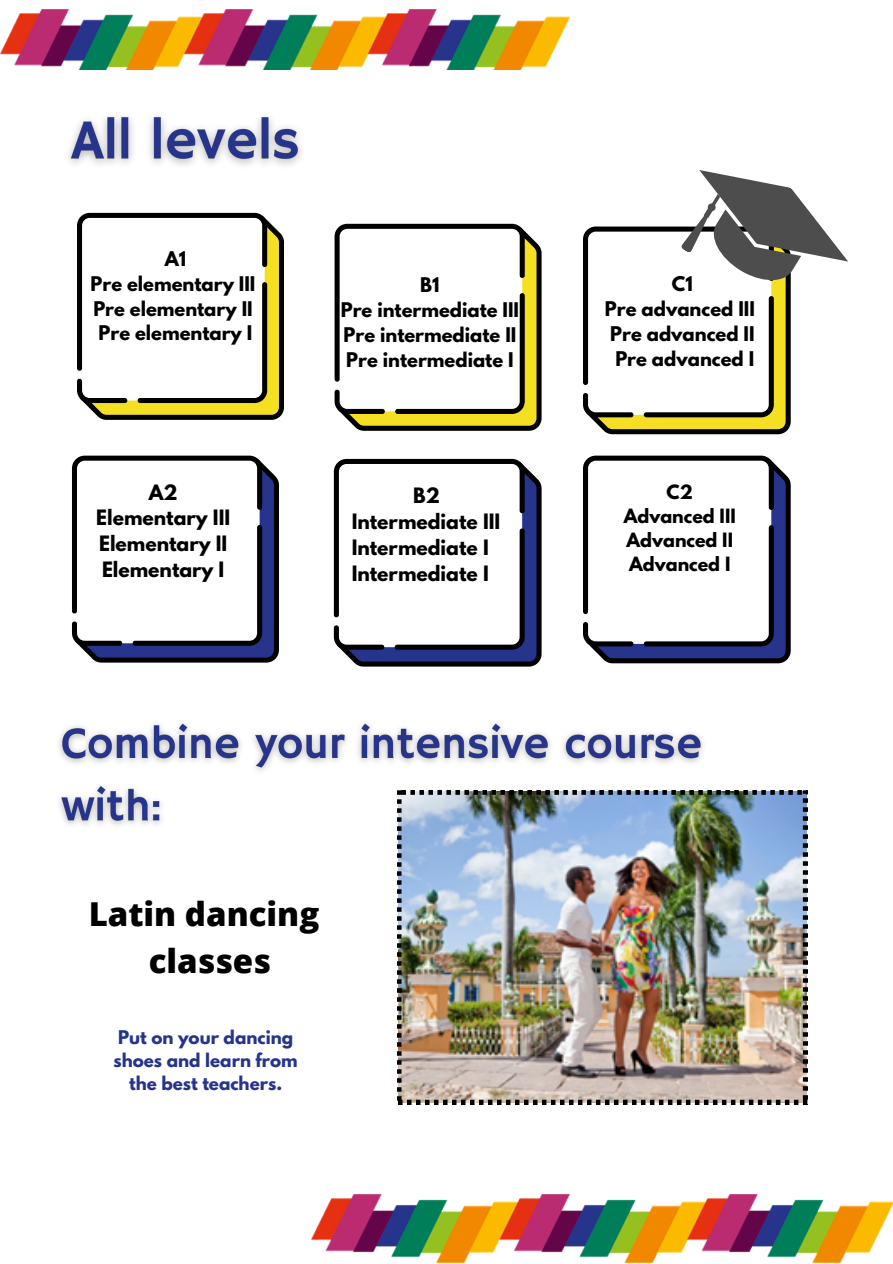
<style>
.page{position:relative;width:893px;height:1264px;background:#fff}
.page>*{position:absolute;margin:0;border:0;box-sizing:border-box;transform-origin:0 0}
.t1{font:800 33px "Open Sans";color:#000}
.t2{font:700 18.75px/26px "League Spartan";color:#000}
.t3{font:700 18px "League Spartan";color:#000}
.t4{font:700 17.85px/24.8px "League Spartan";color:#000}
.t5{font:700 17.4px/24px "League Spartan";color:#000}
.t6{font:700 16.65px/23px "League Spartan";color:#26348b;text-align:center}
.s1{font-style:inherit}
</style>
<div class="page">
<img style="left:0;top:10px;width:569px;height:59px">
<img style="left:68px;top:116px;width:234px;height:50px">
<svg style="left:77px;top:213px;width:207px;height:207px"></svg>
<svg style="left:72px;top:455px;width:207px;height:207px"></svg>
<svg style="left:334px;top:224px;width:207px;height:207px"></svg>
<svg style="left:334px;top:459px;width:207px;height:207px"></svg>
<svg style="left:583px;top:455px;width:207px;height:208px"></svg>
<svg style="left:583px;top:170px;width:265px;height:264px"></svg>
<img style="left:397px;top:790px;width:410px;height:314px">
<img style="left:59px;top:723px;width:652px;height:113px">
<img style="left:312px;top:1194px;width:580px;height:68px">
<p class="t4" style="left:165px;top:249px;width:23px">A1</p>
<p class="t4" style="left:91px;top:274px;width:166px">Pre elementary III</p>
<p class="t4" style="left:93px;top:298px;width:161px">Pre elementary II</p>
<p class="t4" style="left:98px;top:323px;width:155px">Pre elementary I</p>
<p class="t2" style="left:149px;top:481px;width:30px">A2</p>
<p class="t2" style="left:96px;top:507px;width:135px">Elementary III</p>
<p class="t2" style="left:99px;top:533px;width:130px">Elementary II</p>
<p class="t2" style="left:102px;top:559px;width:124px">Elementary I</p>
<p class="t4" style="left:420px;top:275px;width:21px">B1</p>
<p class="t4" style="left:341px;top:300px;width:180px">Pre intermediate III<br>Pre intermediate II<br>Pre intermediate I</p>
<p class="t3" style="left:671px;top:275px;width:22px">C1</p>
<p class="t3" style="left:605px;top:300px;width:151px">Pre advanced III</p>
<p class="t3" style="left:610px;top:324px;width:146px">Pre advanced II</p>
<p class="t3" style="left:615px;top:349px;width:140px">Pre advanced I</p>
<p class="t2" style="left:351px;top:482px;width:150px;text-indent:61px">B2<br>Intermediate III<br>Intermediate I<br>Intermediate I</p>
<p class="t5" style="left:666px;top:482px;width:28px">C2</p>
<p class="t5" style="left:623px;top:506px;width:113px">Advanced III<br>Advanced II<br>Advanced I</p>
<p class="t1" style="left:89px;top:891px;width:232px">Latin <span class="s1">d</span>ancing</p>
<p class="t1" style="left:149px;top:937px;width:124px">classes</p>
<p class="t6" style="left:113px;top:1028px;width:186px">Put on your dancing shoes and learn from the best teachers.</p>
</div>
